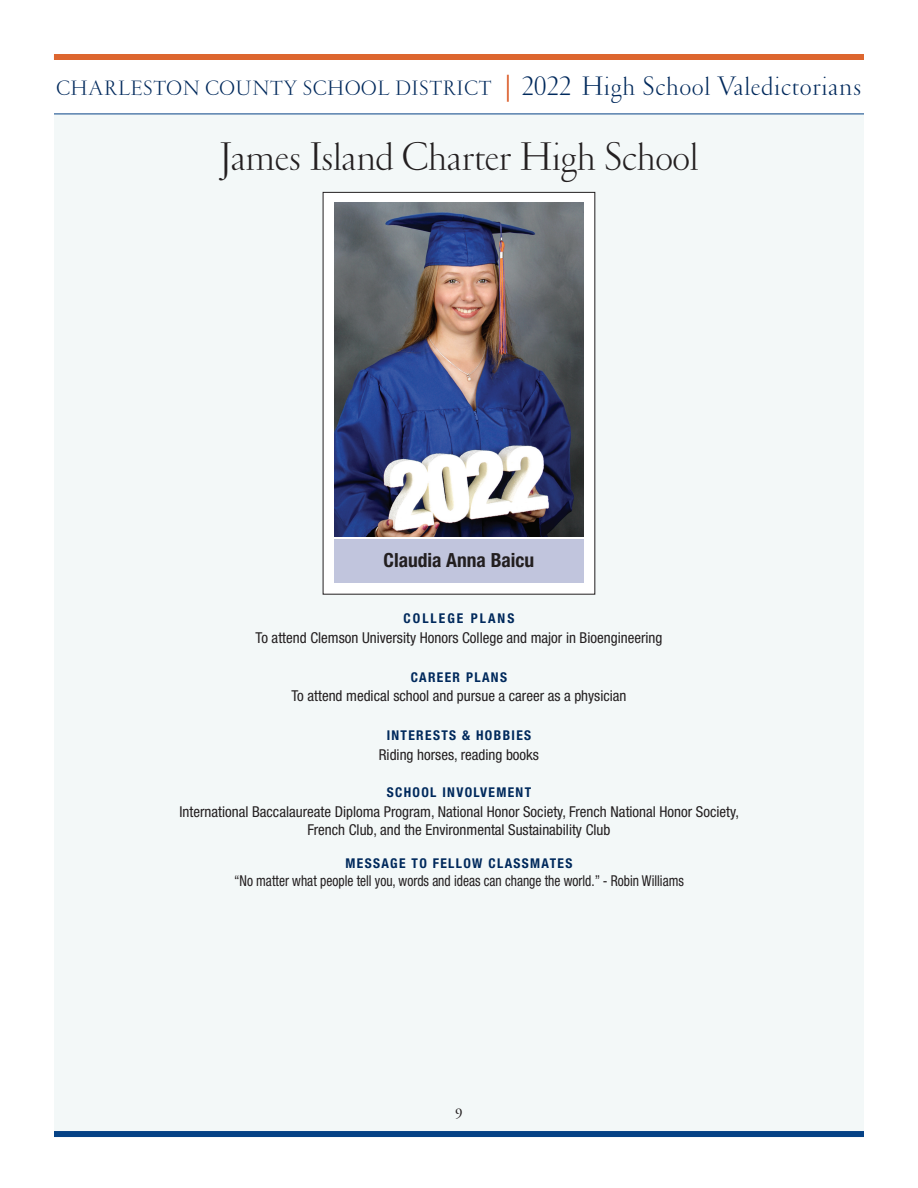
<style>
.page{position:relative;width:918px;height:1188px;background:#fff}
.page>*{position:absolute;margin:0;border:0;box-sizing:border-box;transform-origin:0 0}
.t1{font:300 40.5px "Garamond";color:#231f20}
.t2{font:300 21px "Garamond";letter-spacing:.035em;color:#00295c}
.t3{font:700 condensed 19.5px "Helvetica Neue";color:#231f20}
.t4{font:condensed 15px/18px "Helvetica Neue";color:#231f20;text-align:center}
.t5{font:condensed 15px "Helvetica Neue";color:#231f20;scale:.9 1}
.t6{font:15px "Adobe Garamond";color:#231f20}
.t7{font:700 condensed 13.5px "Helvetica Neue";letter-spacing:.1em;color:#00295c}
.t8{font:700 condensed 13.5px "Helvetica Neue";letter-spacing:.15em;color:#00295c}
.s1{font-family:"Adobe Garamond";font-weight:400;font-size:27px;color:#d9531c}
.s2{font-size:27px}
</style>
<div class="page">
<div style="left:54px;top:114px;width:810px;height:1020px;background:#f3f8f8"></div>
<hr style="left:54px;top:114px;width:810px;height:1px;background:#054286">
<div style="left:323px;top:193px;width:271px;height:401px;background:#fff"></div>
<img style="left:334px;top:203px;width:250px;height:333px">
<div style="left:334px;top:540px;width:249px;height:43px;background:#c1c5dd"></div>
<div style="left:54px;top:1131px;width:810px;height:6px;background:#054286"></div>
<div style="left:54px;top:54px;width:810px;height:6px;background:#dd662f"></div>
<h2 class="t2" style="left:57px;top:81px;width:806px">CHARLESTON COUNTY SCHOOL DISTRICT <span class="s1">|</span> <span class="s2">2022 High School Valedictorians</span></h2>
<h1 class="t1" style="left:220px;top:142px;width:480px">James Island Charter High School</h1>
<h3 class="t3" style="left:384px;top:553px;width:152px">Claudia Anna Baicu</h3>
<p class="t8" style="left:404px;top:613px;width:112px">COLLEGE PLANS</p>
<p class="t4" style="left:256px;top:630px;width:408px">To attend Clemson University Honors College and major in Bioengineering</p>
<p class="t7" style="left:411px;top:672px;width:98px">CAREER PLANS</p>
<p class="t4" style="left:291px;top:688px;width:337px">To attend medical school and pursue a career as a physician</p>
<p class="t7" style="left:387px;top:730px;width:146px">INTERESTS &amp; HOBBIES</p>
<p class="t4" style="left:379px;top:747px;width:162px">Riding horses, reading books</p>
<p class="t7" style="left:387px;top:787px;width:146px">SCHOOL INVOLVEMENT</p>
<p class="t4" style="left:180px;top:804px;width:561px">International Baccalaureate Diploma Program, National Honor Society, French National Honor Society,<br>French Club, and the Environmental Sustainability Club</p>
<p class="t7" style="left:346px;top:858px;width:228px">MESSAGE TO FELLOW CLASSMATES</p>
<p class="t5" style="left:234px;top:875px;width:501px">“No matter what people tell you, words and ideas can change the world.” - Robin Williams</p>
<p class="t6" style="left:455px;top:1107px;width:9px">9</p>
</div>
